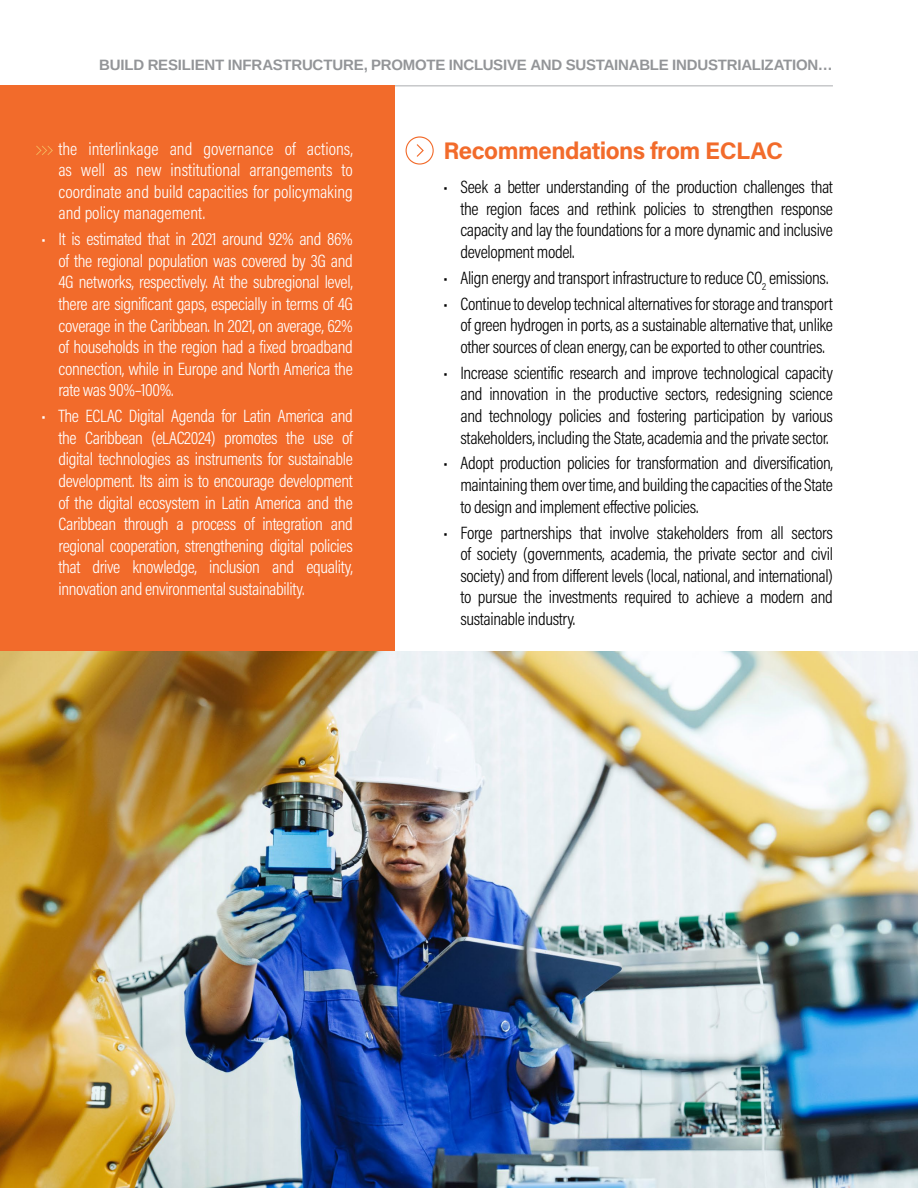
<style>
.page{position:relative;width:918px;height:1188px;background:#fff}
.page>*{position:absolute;margin:0;border:0;box-sizing:border-box;transform-origin:0 0}
.t1{font:700 24px "Acumin Pro";letter-spacing:-.02em;color:#f26b2b}
.t2{font:300 18px/21.6px "Acumin Pro Cond";letter-spacing:-.02em;color:#000;text-align:justify}
.t3{font:300 18px/21.6px "Acumin Pro Cond";letter-spacing:-.02em;color:#fff;text-align:justify}
.t4{font:700 15px "Arimo";letter-spacing:-.015em;color:#939598}
</style>
<div class="page">
<hr style="left:0;top:85px;width:833px;height:2px;background:#c7c8ca">
<div style="left:0;top:85px;width:394px;height:1103px;background:#f26b2b"></div>
<svg style="left:406px;top:136px;width:28px;height:29px"></svg>
<svg style="left:36px;top:146px;width:17px;height:9px"></svg>
<img style="left:0;top:651px;width:918px;height:537px">
<p class="t4" style="left:99px;top:55px;width:735px">BUILD RESILIENT INFRASTRUCTURE, PROMOTE INCLUSIVE AND SUSTAINABLE INDUSTRIALIZATION…</p>
<p class="t3" style="left:58px;top:137px;width:296px">the interlinkage and governance of actions, as well as new institutional arrangements to coordinate and build capacities for policymaking and policy management.</p>
<p class="t3" style="left:58px;top:228px;width:296px;text-indent:-17px">• It is estimated that in 2021 around 92% and 86% of the regional population was covered by 3G and 4G networks, respectively. At the subregional level, there are significant gaps, especially in terms of 4G coverage in the Caribbean. In 2021, on average, 62% of households in the region had a fixed broadband connection, while in Europe and North America the rate was 90%–100%.</p>
<p class="t3" style="left:58px;top:405px;width:296px;text-indent:-17px">• The ECLAC Digital Agenda for Latin America and the Caribbean (eLAC2024) promotes the use of digital technologies as instruments for sustainable development. Its aim is to encourage development of the digital ecosystem in Latin America and the Caribbean through a process of integration and regional cooperation, strengthening digital policies that drive knowledge, inclusion and equality, innovation and environmental sustainability.</p>
<h1 class="t1" style="left:443px;top:134px;width:341px">Recommendations from ECLAC</h1>
<p class="t2" style="left:460px;top:176px;width:374px;text-indent:-17px">• Seek a better understanding of the production challenges that the region faces and rethink policies to strengthen response capacity and lay the foundations for a more dynamic and inclusive development model.</p>
<p class="t2" style="left:443px;top:267px;width:386px">• Align energy and transport infrastructure to reduce CO<sub>2</sub> emissions.</p>
<p class="t2" style="left:460px;top:292px;width:374px;text-indent:-17px">• Continue to develop technical alternatives for storage and transport of green hydrogen in ports, as a sustainable alternative that, unlike other sources of clean energy, can be exported to other countries.</p>
<p class="t2" style="left:460px;top:362px;width:374px;text-indent:-17px">• Increase scientific research and improve technological capacity and innovation in the productive sectors, redesigning science and technology policies and fostering participation by various stakeholders, including the State, academia and the private sector.</p>
<p class="t2" style="left:460px;top:452px;width:374px;text-indent:-17px">• Adopt production policies for transformation and diversification, maintaining them over time, and building the capacities of the State to design and implement effective policies.</p>
<p class="t2" style="left:460px;top:521px;width:374px;text-indent:-17px">• Forge partnerships that involve stakeholders from all sectors of society (governments, academia, the private sector and civil society) and from different levels (local, national, and international) to pursue the investments required to achieve a modern and sustainable industry.</p>
</div>
